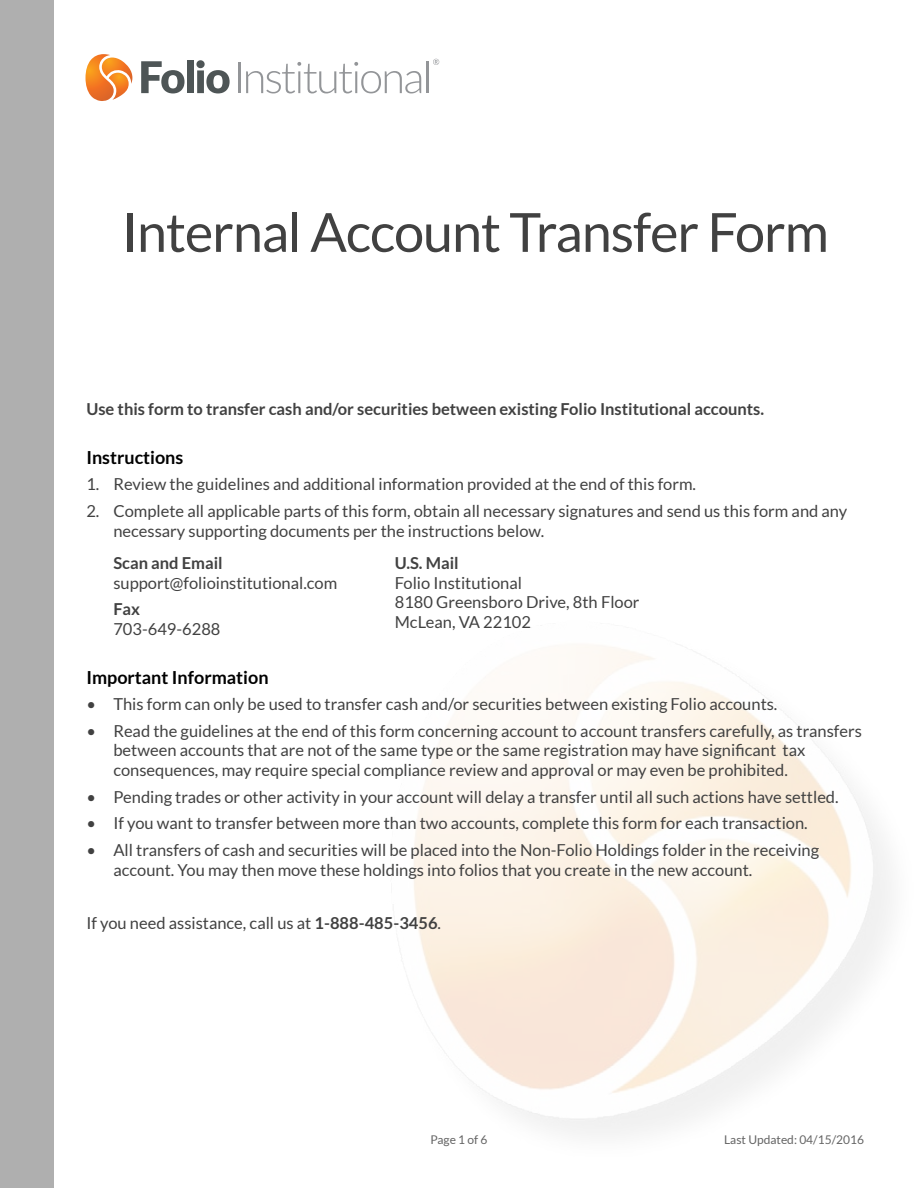
<style>
.page{position:relative;width:918px;height:1188px;background:#fff}
.page>*{position:absolute;margin:0;border:0;box-sizing:border-box;transform-origin:0 0}
.t1{font:54px "Lato";letter-spacing:-.02em;color:#414141}
.t2{font:700 18px "Lato";color:#000}
.t3{font:16.5px/19.8px "Lato";color:#414141}
.t4{font:700 16.5px "Lato";color:#414141}
.t5{font:12px "Lato";color:#646464}
.s1{font-weight:700}
</style>
<div class="page">
<div style="left:0;top:0;width:53px;height:1188px;background:#afafaf"></div>
<img style="left:414px;top:646px;width:477px;height:489px">
<svg style="left:86px;top:54px;width:46px;height:47px"></svg>
<hr style="left:238px;top:62px;width:2px;height:31px;background:#939598">
<svg style="left:246px;top:62px;width:175px;height:31px"></svg>
<hr style="left:426px;top:61px;width:2px;height:32px;background:#939598">
<svg style="left:433px;top:59px;width:6px;height:6px"></svg>
<svg style="left:141px;top:61px;width:44px;height:32px"></svg>
<div style="left:187px;top:60px;width:7px;height:33px;background:#4e5556"></div>
<svg style="left:196px;top:60px;width:34px;height:33px"></svg>
<h1 class="t1" style="left:121px;top:202px;width:709px">Internal Account Transfer Form</h1>
<p class="t4" style="left:86px;top:400px;width:679px">Use this form to transfer cash and/or securities between existing Folio Institutional accounts.</p>
<p class="t2" style="left:86px;top:447px;width:99px">Instructions</p>
<p class="t3" style="left:86px;top:474px;width:611px">1. Review the guidelines and additional information provided at the end of this form.</p>
<p class="t3" style="left:113px;top:501px;width:735px;text-indent:-27px">2. Complete all applicable parts of this form, obtain all necessary signatures and send us this form and any necessary supporting documents per the instructions below.</p>
<p class="t4" style="left:113px;top:553px;width:111px">Scan and Email</p>
<p class="t3" style="left:113px;top:573px;width:225px">support@folioinstitutional.com</p>
<p class="t4" style="left:113px;top:600px;width:28px">Fax</p>
<p class="t3" style="left:113px;top:619px;width:109px">703-649-6288</p>
<p class="t4" style="left:395px;top:553px;width:65px">U.S. Mail</p>
<p class="t3" style="left:395px;top:573px;width:246px">Folio Institutional<br>8180 Greensboro Drive, 8th Floor<br>McLean, VA 22102</p>
<p class="t2" style="left:86px;top:667px;width:184px">Important Information</p>
<p class="t3" style="left:86px;top:694px;width:693px">• This form can only be used to transfer cash and/or securities between existing Folio accounts.</p>
<p class="t3" style="left:113px;top:721px;width:750px;text-indent:-27px">• Read the guidelines at the end of this form concerning account to account transfers carefully, as transfers between accounts that are not of the same type or the same registration may have significant tax consequences, may require special compliance review and approval or may even be prohibited.</p>
<p class="t3" style="left:86px;top:787px;width:754px">• Pending trades or other activity in your account will delay a transfer until all such actions have settled.</p>
<p class="t3" style="left:86px;top:813px;width:723px">• If you want to transfer between more than two accounts, complete this form for each transaction.</p>
<p class="t3" style="left:113px;top:840px;width:707px;text-indent:-27px">• All transfers of cash and securities will be placed into the Non-Folio Holdings folder in the receiving account. You may then move these holdings into folios that you create in the new account.</p>
<p class="t3" style="left:86px;top:913px;width:356px">If you need assistance, call us at <span class="s1">1-888-485-3456</span>.</p>
<p class="t5" style="left:430px;top:1133px;width:59px">Page 1 of 6</p>
<p class="t5" style="left:724px;top:1133px;width:141px">Last Updated: 04/15/2016</p>
</div>
